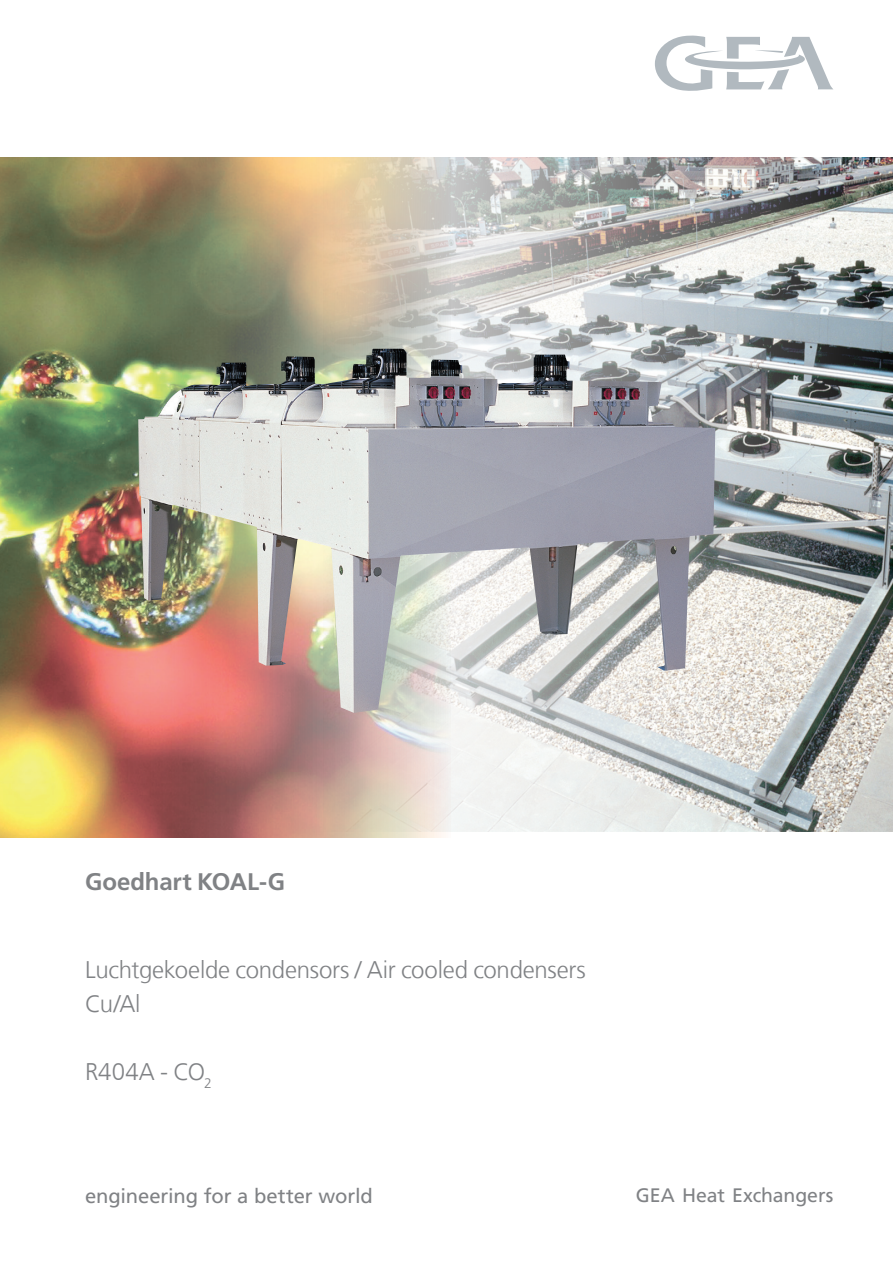
<style>
.page{position:relative;width:893px;height:1263px;background:#fff}
.page>*{position:absolute;margin:0;border:0;box-sizing:border-box;transform-origin:0 0}
.t1{font:300 24px/34px "Frutiger LT Com";letter-spacing:-.01em;color:#808285}
.t2{font:700 24px "Frutiger LT Com";letter-spacing:-.005em;color:#808285}
.t3{font:20.25px "Frutiger LT Com";letter-spacing:-.005em;color:#808285}
.t4{font:19.5px "Frutiger LT Com";letter-spacing:-.005em;color:#808285}
</style>
<div class="page">
<img style="left:451px;top:157px;width:442px;height:674px">
<img style="left:0;top:157px;width:451px;height:681px">
<img style="left:138px;top:349px;width:577px;height:364px">
<svg style="left:655px;top:35px;width:178px;height:56px"></svg>
<p class="t2" style="left:85px;top:867px;width:202px">Goedhart KOAL-G</p>
<p class="t1" style="left:85px;top:953px;width:502px">Luchtgekoelde condensors / Air cooled condensers<br>Cu/Al</p>
<p class="t1" style="left:85px;top:1055px;width:128px">R404A - CO<sub>2</sub></p>
<p class="t3" style="left:85px;top:1184px;width:289px">engineering for a better world</p>
<p class="t4" style="left:636px;top:1184px;width:199px">GEA Heat Exchangers</p>
</div>
